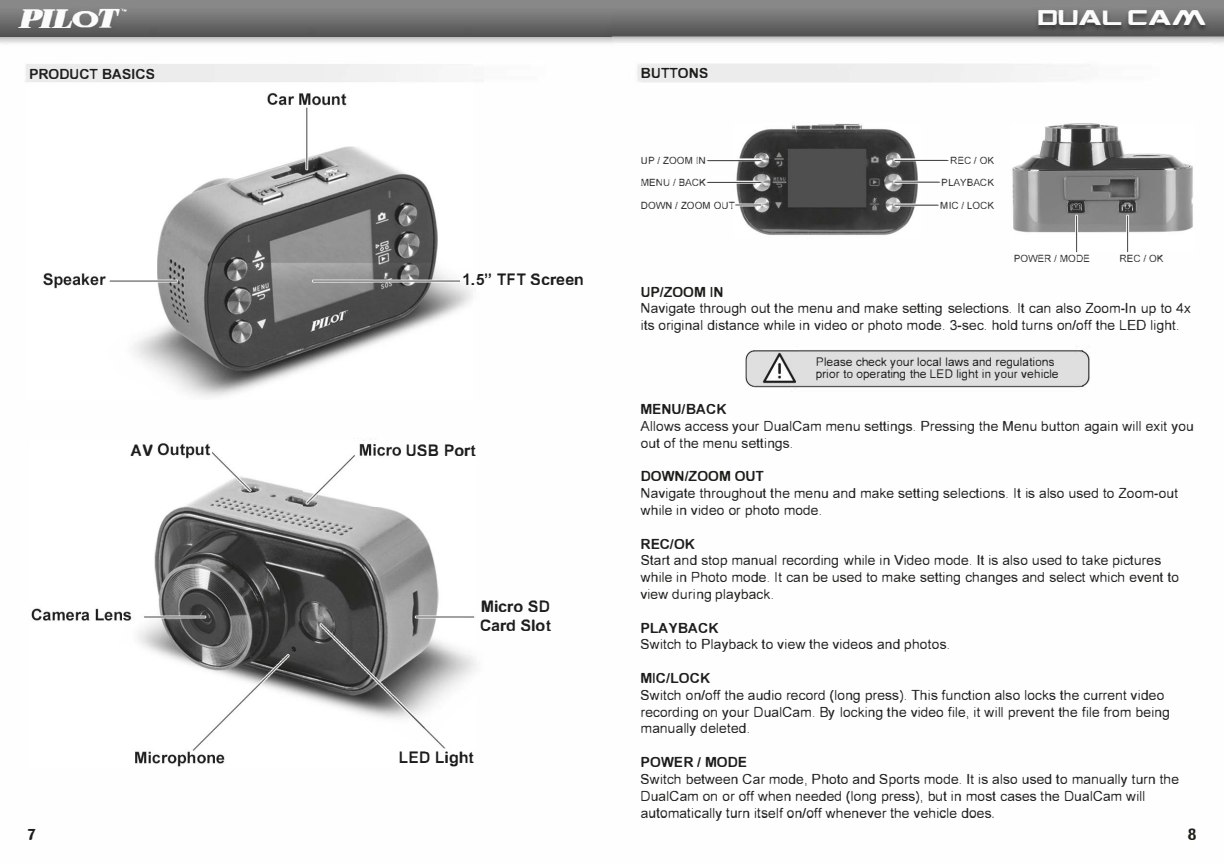
<style>
.page{position:relative;width:1224px;height:864px;background:#fff}
.page>*{position:absolute;margin:0;border:0;box-sizing:border-box;transform-origin:0 0}
.t1{font:21.6px "Fd 13943";color:#fbfbfb}
.t2{font:17.2px "Fd 13947";color:#fbfbfb}
.t3{font:12.8px "Fd 5530";color:#1d1d1a}
.t4{font:12.8px "Fd 5530";letter-spacing:.005em;color:#1d1d1b}
.t5{font:12.8px "Fd 5530";letter-spacing:.005em;color:#1e1e1c}
.t6{font:12.8px "Fd 5530";letter-spacing:-.005em;color:#1e1e1d}
.t7{font:12.4px/19.2px "Fd 38245";color:#1d1d1c}
.t8{font:12.4px "Fd 38245";color:#1e1e1d}
.t9{font:12.4px "Fd 38245";color:#1c1c1b}
.t10{font:12.4px "Fd 38245";color:#606060}
.t11{font:12.4px "Fd 38245";color:#626161}
.t12{font:12.4px "Fd 38245";color:#1e1e1e}
.t13{font:12.4px "Fd 38245";color:#1d1d19}
.t14{font:10.4px/16.8px "Fd 981";color:#232321}
.t15{font:10.4px/17px "Fd 981";letter-spacing:.005em;color:#242321}
.t16{font:10.4px/16.8px "Fd 981";color:#232320}
.t17{font:10.4px/16.8px "Fd 981";color:#242421}
.t18{font:10.4px/16.8px "Fd 981";letter-spacing:.005em;color:#252523}
.t19{font:8.6px/12px "Fd 9920";letter-spacing:.005em;color:#272726}
.t20{font:7px "Fd 9914";color:#333331}
.t21{font:7px "Fd 9914";color:#353432}
.t22{font:7px "Fd 9914";color:#302f2e}
.t23{font:7px "Fd 9914";color:#323230}
.t24{font:7px "Fd 9914";color:#343332}
.t25{font:7px "Fd 9914";color:#353533}
.s1{font-family:"Fd 38248";font-size:9.6px}
</style>
<div class="page">
<img style="left:0;top:42px;width:1224px;height:627px">
<img style="left:0;top:0;width:1224px;height:42px">
<img style="left:641px;top:61px;width:403px;height:23px">
<img style="left:27px;top:61px;width:445px;height:338px">
<img style="left:733px;top:123px;width:461px;height:130px">
<img style="left:1083px;top:349px;width:8px;height:39px">
<img style="left:745px;top:349px;width:54px;height:39px">
<img style="left:31px;top:442px;width:445px;height:325px">
<img style="left:303px;top:443px;width:98px;height:63px">
<hr style="left:753px;top:350px;width:330px;height:1px;background:#1c1c1c">
<hr style="left:752px;top:386px;width:331px;height:1px;background:#484848">
<h1 class="t1" style="left:18px;top:8px;width:111px">PILOT.</h1>
<h2 class="t2" style="left:1038px;top:9px;width:169px">DUAL CA/Y\.</h2>
<p class="t6" style="left:30px;top:67px;width:127px">PRODUCT BASICS</p>
<p class="t8" style="left:131px;top:443px;width:24px">AV</p>
<p class="t11" style="left:210px;top:523px;width:6px">-</p>
<p class="t10" style="left:270px;top:488px;width:8px">-</p>
<p class="t12" style="left:27px;top:828px;width:10px">7</p>
<p class="t7" style="left:463px;top:270px;width:122px">1.5" TFT Screen</p>
<p class="t8" style="left:407px;top:443px;width:71px">USB Port</p>
<p class="t7" style="left:480px;top:597px;width:73px">Micro SD<br>Card Slot</p>
<p class="t9" style="left:399px;top:751px;width:76px">LED Light</p>
<p class="t3" style="left:641px;top:67px;width:69px">BUTTONS</p>
<p class="t21" style="left:641px;top:157px;width:122px">UP <span class="s1">I</span> ZOOM <span class="s1">IN---</span></p>
<p class="t21" style="left:893px;top:157px;width:103px">---REC/OK</p>
<p class="t20" style="left:640px;top:180px;width:124px">MENU <span class="s1">I</span> BACK---</p>
<p class="t20" style="left:894px;top:180px;width:102px">---PLAYBACK</p>
<p class="t22" style="left:641px;top:202px;width:96px">DOWN <span class="s1">I</span> ZOOM OUT</p>
<p class="t23" style="left:894px;top:202px;width:102px">---MIC <span class="s1">I</span> LOCK</p>
<p class="t24" style="left:1014px;top:256px;width:78px">POWER/MODE</p>
<p class="t25" style="left:1119px;top:256px;width:46px">REC/OK</p>
<p class="t3" style="left:641px;top:285px;width:85px">UP/ ZOOM IN</p>
<p class="t17" style="left:641px;top:301px;width:552px">Navigate through out the menu and make setting selections. It can also Zoom-In up to 4x its original distance while in video or photo mode. 3-sec. hold turns on/off the LED light.</p>
<p class="t4" style="left:641px;top:403px;width:88px">MENU/BACK</p>
<p class="t19" style="left:816px;top:357px;width:245px">Please check your local laws and regulations prior to operating the LED light in your vehicle</p>
<p class="t18" style="left:641px;top:418px;width:555px">Allows access your DualCam menu settings. Pressing the Menu button again will exit you out of the menu settings.</p>
<p class="t3" style="left:641px;top:470px;width:125px">DOWN/ ZOOM OUT</p>
<p class="t14" style="left:641px;top:486px;width:539px">Navigate throughout the menu and make setting selections. It is also used to Zoom-out while in video or photo mode.</p>
<p class="t5" style="left:641px;top:537px;width:56px">REC/OK</p>
<p class="t16" style="left:641px;top:553px;width:540px">Start and stop manual recording while in Video mode. It is also used to take pictures while in Photo mode. It can be used to make setting changes and select which event to view during playback.</p>
<p class="t4" style="left:641px;top:621px;width:79px">PLAYBACK</p>
<p class="t14" style="left:641px;top:637px;width:312px">Switch to Playback to view the videos and photos.</p>
<p class="t5" style="left:641px;top:671px;width:71px">MIC/LOCK</p>
<p class="t14" style="left:641px;top:687px;width:531px">Switch on/off the audio record (long press). This function also locks the current video recording on your DualCam. By locking the video file, it will prevent the file from being manually deleted.</p>
<p class="t4" style="left:641px;top:755px;width:108px">POWER / MODE</p>
<p class="t15" style="left:641px;top:771px;width:540px">Switch between Car mode, Photo and Sports mode. It is also used to manually turn the<br>Dual Cam on or off when needed (long press), but in most cases the DualCam will automatically turn itself on/off whenever the vehicle does.</p>
<p class="t13" style="left:1188px;top:827px;width:10px">8</p>
</div>
